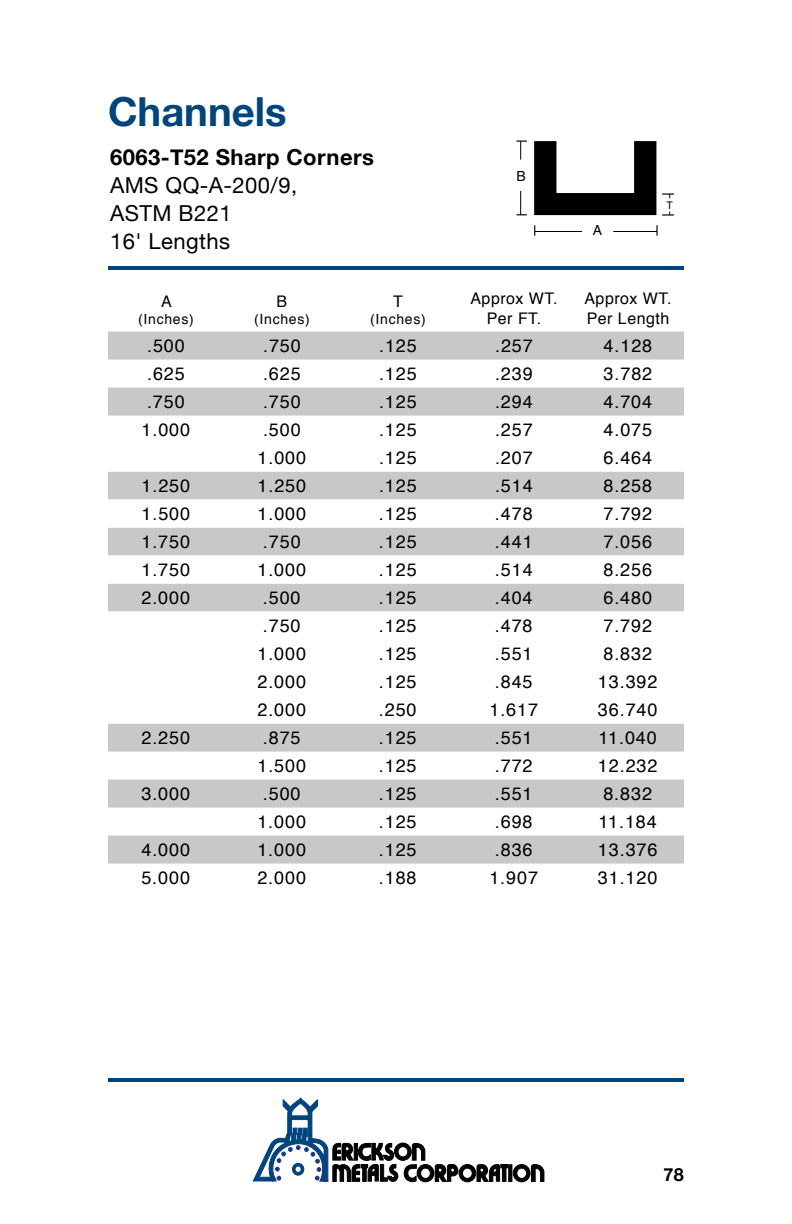
<style>
.page{position:relative;width:792px;height:1224px;background:#fff}
.page>*{position:absolute;margin:0;border:0;box-sizing:border-box;transform-origin:0 0}
.t1{font:700 40px "Helvetica Neue";color:#00447c}
.t2{font:22px/28px "Helvetica Neue";letter-spacing:.02em;color:#000}
.t3{font:700 22px "Helvetica Neue";letter-spacing:.02em;color:#000}
.t4{font:18px "Helvetica";letter-spacing:.05em;color:#000}
.t5{font:700 18px "Helvetica Neue";color:#000}
.t6{font:16px/19.2px "Helvetica";letter-spacing:.03em;color:#000;text-align:center}
.t7{font:14px "Helvetica";letter-spacing:.05em;color:#000}
.t8{font:10.4px "Helvetica";color:#000}
</style>
<div class="page">
<div style="left:509px;top:1165px;width:3px;height:17px;border:1px solid #000"></div>
<svg style="left:531px;top:1164px;width:13px;height:18px"></svg>
<div style="left:513px;top:1165px;width:17px;height:17px;background:#000;border-radius:50%"></div>
<div style="left:513px;top:1164px;width:17px;height:18px;border:1px solid #000;border-radius:50%"></div>
<div style="left:517px;top:1168px;width:10px;height:10px;background:#fff;border-radius:50%"></div>
<div style="left:517px;top:1168px;width:10px;height:10px;border:1px solid #000;border-radius:50%"></div>
<div style="left:459px;top:1165px;width:17px;height:17px;background:#000;border-radius:50%"></div>
<div style="left:459px;top:1164px;width:17px;height:18px;border:1px solid #000;border-radius:50%"></div>
<div style="left:462px;top:1168px;width:10px;height:10px;background:#fff;border-radius:50%"></div>
<div style="left:462px;top:1168px;width:10px;height:10px;border:1px solid #000;border-radius:50%"></div>
<div style="left:417px;top:1165px;width:17px;height:17px;background:#000;border-radius:50%"></div>
<div style="left:417px;top:1164px;width:17px;height:18px;border:1px solid #000;border-radius:50%"></div>
<div style="left:421px;top:1168px;width:9px;height:10px;background:#fff;border-radius:50%"></div>
<div style="left:421px;top:1168px;width:9px;height:10px;border:1px solid #000;border-radius:50%"></div>
<svg style="left:435px;top:1164px;width:23px;height:18px"></svg>
<svg style="left:477px;top:1164px;width:31px;height:18px"></svg>
<svg style="left:253px;top:1098px;width:172px;height:85px"></svg>
<hr style="left:108px;top:1078px;width:576px;height:4px;background:#00447c">
<svg style="left:108px;top:332px;width:576px;height:532px;fill:#c7c8ca"></svg>
<svg style="left:108px;top:444px;width:576px;height:196px"></svg>
<svg style="left:108px;top:640px;width:576px;height:84px"></svg>
<hr style="left:108px;top:266px;width:576px;height:4px;background:#00447c">
<svg style="left:516px;top:141px;width:11px;height:19px"></svg>
<svg style="left:516px;top:191px;width:11px;height:24px"></svg>
<svg style="left:662px;top:211px;width:12px;height:5px"></svg>
<svg style="left:662px;top:193px;width:12px;height:5px"></svg>
<svg style="left:656px;top:225px;width:2px;height:11px"></svg>
<hr style="left:535px;top:231px;width:47px;height:1px;background:#000">
<hr style="left:613px;top:231px;width:44px;height:1px;background:#000">
<svg style="left:534px;top:141px;width:122px;height:74px"></svg>
<h1 class="t1" style="left:108px;top:87px;width:180px">Channels</h1>
<p class="t3" style="left:110px;top:144px;width:265px">6063-T52 Sharp Corners</p>
<p class="t2" style="left:110px;top:171px;width:189px">AMS QQ-A-200/9,<br>ASTM B221<br>16' Lengths</p>
<p class="t7" style="left:516px;top:168px;width:11px">B</p>
<p class="t7" style="left:593px;top:222px;width:11px">A</p>
<p class="t8" style="left:666px;top:199px;width:8px">T</p>
<p class="t6" style="left:161px;top:292px;width:12px">A</p>
<p class="t7" style="left:138px;top:308px;width:57px">(Inches)</p>
<p class="t6" style="left:277px;top:292px;width:12px">B</p>
<p class="t7" style="left:254px;top:308px;width:57px">(Inches)</p>
<p class="t6" style="left:393px;top:292px;width:11px">T</p>
<p class="t7" style="left:370px;top:308px;width:57px">(Inches)</p>
<p class="t6" style="left:470px;top:290px;width:89px">Approx WT.<br>Per FT.</p>
<p class="t6" style="left:584px;top:290px;width:89px;text-align:left">Approx WT.<br>Per Length</p>
<p class="t4" style="left:147px;top:331px;width:39px">.500</p>
<p class="t4" style="left:263px;top:331px;width:39px">.750</p>
<p class="t4" style="left:379px;top:331px;width:39px">.125</p>
<p class="t4" style="left:495px;top:331px;width:39px">.257</p>
<p class="t4" style="left:604px;top:331px;width:50px">4.128</p>
<p class="t4" style="left:147px;top:359px;width:39px">.625</p>
<p class="t4" style="left:263px;top:359px;width:39px">.625</p>
<p class="t4" style="left:379px;top:359px;width:39px">.125</p>
<p class="t4" style="left:495px;top:359px;width:39px">.239</p>
<p class="t4" style="left:604px;top:359px;width:50px">3.782</p>
<p class="t4" style="left:147px;top:387px;width:39px">.750</p>
<p class="t4" style="left:263px;top:387px;width:39px">.750</p>
<p class="t4" style="left:379px;top:387px;width:39px">.125</p>
<p class="t4" style="left:495px;top:387px;width:39px">.294</p>
<p class="t4" style="left:604px;top:387px;width:50px">4.704</p>
<p class="t4" style="left:142px;top:415px;width:50px">1.000</p>
<p class="t4" style="left:263px;top:415px;width:39px">.500</p>
<p class="t4" style="left:379px;top:415px;width:39px">.125</p>
<p class="t4" style="left:495px;top:415px;width:39px">.257</p>
<p class="t4" style="left:604px;top:415px;width:50px">4.075</p>
<p class="t4" style="left:258px;top:443px;width:50px">1.000</p>
<p class="t4" style="left:379px;top:443px;width:39px">.125</p>
<p class="t4" style="left:495px;top:443px;width:39px">.207</p>
<p class="t4" style="left:604px;top:443px;width:50px">6.464</p>
<p class="t4" style="left:142px;top:471px;width:50px">1.250</p>
<p class="t4" style="left:258px;top:471px;width:50px">1.250</p>
<p class="t4" style="left:379px;top:471px;width:39px">.125</p>
<p class="t4" style="left:495px;top:471px;width:39px">.514</p>
<p class="t4" style="left:604px;top:471px;width:50px">8.258</p>
<p class="t4" style="left:142px;top:499px;width:50px">1.500</p>
<p class="t4" style="left:258px;top:499px;width:50px">1.000</p>
<p class="t4" style="left:379px;top:499px;width:39px">.125</p>
<p class="t4" style="left:495px;top:499px;width:39px">.478</p>
<p class="t4" style="left:604px;top:499px;width:50px">7.792</p>
<p class="t4" style="left:142px;top:527px;width:50px">1.750</p>
<p class="t4" style="left:263px;top:527px;width:39px">.750</p>
<p class="t4" style="left:379px;top:527px;width:39px">.125</p>
<p class="t4" style="left:495px;top:527px;width:39px">.441</p>
<p class="t4" style="left:604px;top:527px;width:50px">7.056</p>
<p class="t4" style="left:141px;top:555px;width:50px">1.750</p>
<p class="t4" style="left:257px;top:555px;width:50px">1.000</p>
<p class="t4" style="left:379px;top:555px;width:39px">.125</p>
<p class="t4" style="left:495px;top:555px;width:39px">.514</p>
<p class="t4" style="left:603px;top:555px;width:50px">8.256</p>
<p class="t4" style="left:141px;top:583px;width:50px">2.000</p>
<p class="t4" style="left:263px;top:583px;width:39px">.500</p>
<p class="t4" style="left:379px;top:583px;width:39px">.125</p>
<p class="t4" style="left:495px;top:583px;width:39px">.404</p>
<p class="t4" style="left:603px;top:583px;width:50px">6.480</p>
<p class="t4" style="left:263px;top:611px;width:39px">.750</p>
<p class="t4" style="left:379px;top:611px;width:39px">.125</p>
<p class="t4" style="left:495px;top:611px;width:39px">.478</p>
<p class="t4" style="left:603px;top:611px;width:50px">7.792</p>
<p class="t4" style="left:257px;top:639px;width:50px">1.000</p>
<p class="t4" style="left:379px;top:639px;width:39px">.125</p>
<p class="t4" style="left:495px;top:639px;width:39px">.551</p>
<p class="t4" style="left:603px;top:639px;width:50px">8.832</p>
<p class="t4" style="left:257px;top:667px;width:50px">2.000</p>
<p class="t4" style="left:379px;top:667px;width:39px">.125</p>
<p class="t4" style="left:495px;top:667px;width:39px">.845</p>
<p class="t4" style="left:598px;top:667px;width:61px">13.392</p>
<p class="t4" style="left:257px;top:695px;width:50px">2.000</p>
<p class="t4" style="left:379px;top:695px;width:39px">.250</p>
<p class="t4" style="left:489px;top:695px;width:50px">1.617</p>
<p class="t4" style="left:598px;top:695px;width:61px">36.740</p>
<p class="t4" style="left:141px;top:723px;width:50px">2.250</p>
<p class="t4" style="left:263px;top:723px;width:39px">.875</p>
<p class="t4" style="left:379px;top:723px;width:39px">.125</p>
<p class="t4" style="left:495px;top:723px;width:39px">.551</p>
<p class="t4" style="left:599px;top:723px;width:60px">11.040</p>
<p class="t4" style="left:257px;top:751px;width:50px">1.500</p>
<p class="t4" style="left:379px;top:751px;width:39px">.125</p>
<p class="t4" style="left:495px;top:751px;width:39px">.772</p>
<p class="t4" style="left:598px;top:751px;width:61px">12.232</p>
<p class="t4" style="left:141px;top:779px;width:50px">3.000</p>
<p class="t4" style="left:263px;top:779px;width:39px">.500</p>
<p class="t4" style="left:379px;top:779px;width:39px">.125</p>
<p class="t4" style="left:495px;top:779px;width:39px">.551</p>
<p class="t4" style="left:603px;top:779px;width:50px">8.832</p>
<p class="t4" style="left:257px;top:808px;width:50px">1.000</p>
<p class="t4" style="left:379px;top:808px;width:39px">.125</p>
<p class="t4" style="left:495px;top:808px;width:39px">.698</p>
<p class="t4" style="left:599px;top:808px;width:60px">11.184</p>
<p class="t4" style="left:141px;top:836px;width:50px">4.000</p>
<p class="t4" style="left:257px;top:836px;width:50px">1.000</p>
<p class="t4" style="left:379px;top:836px;width:39px">.125</p>
<p class="t4" style="left:495px;top:836px;width:39px">.836</p>
<p class="t4" style="left:598px;top:836px;width:61px">13.376</p>
<p class="t4" style="left:141px;top:864px;width:50px">5.000</p>
<p class="t4" style="left:257px;top:864px;width:50px">2.000</p>
<p class="t4" style="left:379px;top:864px;width:39px">.188</p>
<p class="t4" style="left:489px;top:864px;width:50px">1.907</p>
<p class="t4" style="left:598px;top:864px;width:61px">31.120</p>
<p class="t5" style="left:663px;top:1163px;width:22px">78</p>
</div>
